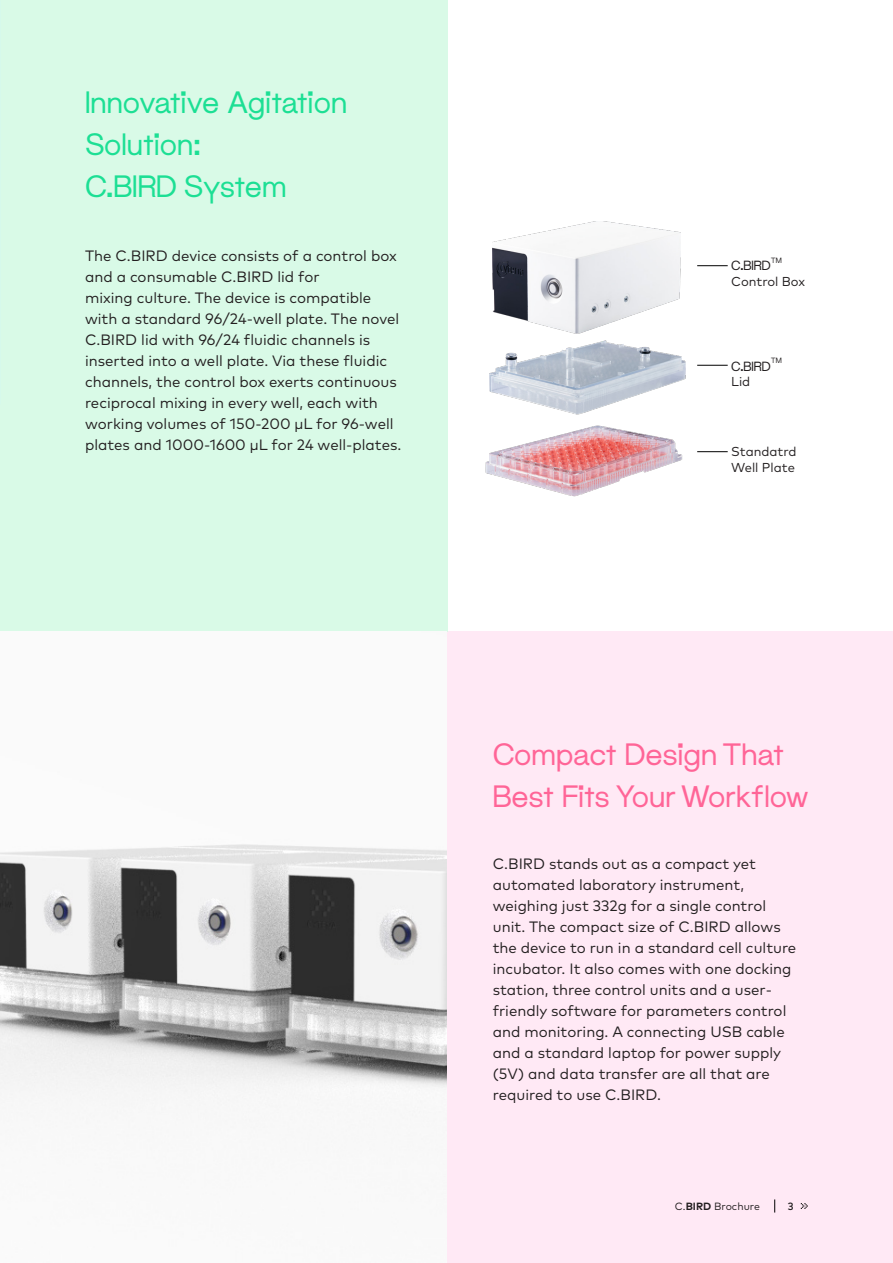
<style>
.page{position:relative;width:893px;height:1263px;background:#fff}
.page>*{position:absolute;margin:0;border:0;box-sizing:border-box;transform-origin:0 0}
.t1{font:30px/42px "Maxeville";letter-spacing:-.02em;color:#1cdf94}
.t2{font:30px/42px "Maxeville";letter-spacing:-.015em;color:#ff6597}
.t3{font:15px/21px "Mark Pro";color:#231f20}
.Paragraph{font:12.9px "Mark Pro";color:#231f20}
.t4{font:12.9px "Maxeville";letter-spacing:-.02em;color:#231f20}
.t5{font:10.5px "Mark Pro";color:#231f20}
.t6{font:500 10.5px "Mark Pro";color:#231f20}
.t7{font:7.35px "Maxeville";color:#231f20}
.s1{font-weight:700}
</style>
<div class="page">
<div style="left:446px;top:631px;width:447px;height:632px;background:#ffe9f5"></div>
<div style="left:0;top:0;width:448px;height:631px;background:#d9fae7"></div>
<img style="left:0;top:844px;width:446px;height:268px">
<img style="left:489px;top:333px;width:197px;height:79px">
<img style="left:485px;top:412px;width:198px;height:85px">
<img style="left:492px;top:221px;width:188px;height:112px">
<hr style="left:697px;top:365px;width:31px;height:1px;background:#000">
<hr style="left:697px;top:265px;width:31px;height:1px;background:#000">
<hr style="left:697px;top:451px;width:31px;height:1px;background:#000">
<svg style="left:801px;top:1203px;width:7px;height:6px"></svg>
<svg style="left:774px;top:1199px;width:1px;height:13px"></svg>
<p class="t1" style="left:85px;top:81px;width:264px">Innovative Agitation<br>Solution:</p>
<p class="t1" style="left:85px;top:165px;width:203px">C.BIRD System</p>
<p class="t3" style="left:85px;top:244px;width:313px">The C.BIRD device consists of a control box and a consumable C.BIRD lid for</p>
<p class="t3" style="left:85px;top:286px;width:316px">mixing culture. The device is compatible with a standard 96/24-well plate. The novel C.BIRD lid with 96/24 fluidic channels is inserted into a well plate. Via these fluidic</p>
<p class="t3" style="left:85px;top:370px;width:313px">channels, the control box exerts continuous reciprocal mixing in every well, each with</p>
<p class="t3" style="left:85px;top:412px;width:318px">working volumes of 150-200 μL for 96-well plates and 1000-1600 μL for 24 well-plates.</p>
<p class="t7" style="left:771px;top:255px;width:13px">TM</p>
<p class="Paragraph" style="left:731px;top:272px;width:75px">Control Box</p>
<p class="t4" style="left:731px;top:257px;width:41px">C.BIRD</p>
<p class="t7" style="left:771px;top:355px;width:13px">TM</p>
<p class="t4" style="left:731px;top:357px;width:41px">C.BIRD</p>
<p class="Paragraph" style="left:731px;top:372px;width:21px">Lid</p>
<p class="Paragraph" style="left:731px;top:442px;width:67px">Standatrd</p>
<p class="Paragraph" style="left:731px;top:457px;width:65px">Well Plate</p>
<p class="t2" style="left:493px;top:733px;width:318px">Compact Design That<br>Best Fits Your Workflow</p>
<p class="t3" style="left:493px;top:852px;width:305px">C.BIRD stands out as a compact yet automated laboratory instrument, weighing just 332g for a single control unit. The compact size of C.BIRD allows the device to run in a standard cell culture incubator. It also comes with one docking station, three control units and a user&shy;friendly software for parameters control and monitoring. A connecting USB cable and a standard laptop for power supply (5V) and data transfer are all that are required to use C.BIRD.</p>
<p class="t5" style="left:675px;top:1198px;width:87px">C.<span class="s1">BIRD</span> Brochure</p>
<p class="t6" style="left:788px;top:1198px;width:7px">3</p>
</div>
